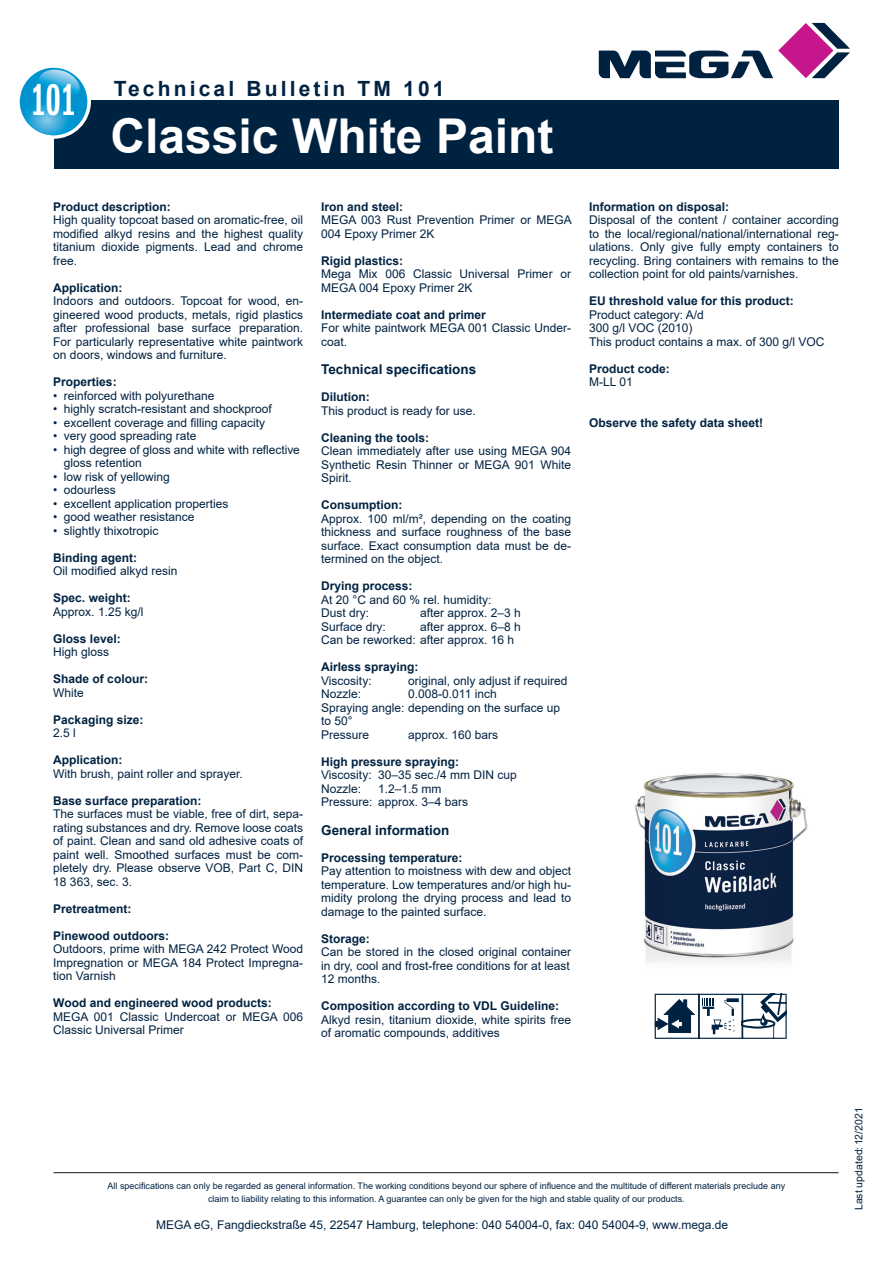
<style>
.page{position:relative;width:893px;height:1263px;background:#fff}
.page>*{position:absolute;margin:0;border:0;box-sizing:border-box;transform-origin:0 0}
.t1{font:700 48px "Arial";color:#fff}
.t2{font:46.2px "ITC Franklin Gothic Std Dm X Cp";color:#fff}
.t3{font:700 21px "Arial";letter-spacing:.15em;color:#002241}
.t4{font:700 13.5px "Arial";color:#002241}
.t5{font:12px/13.5px "Arial";color:#002241;text-align:justify}
.t6{font:700 12px "Arial";color:#002241}
.t7{font:10.5px "Arial";color:#002241}
.t8{font:9px/13.5px "Arial";color:#002241;text-align:center}
</style>
<div class="page">
<div style="left:54px;top:101px;width:784px;height:68px;background:#002241"></div>
<svg style="left:16px;top:64px;width:75px;height:75px"></svg>
<svg style="left:20px;top:68px;width:66px;height:67px"></svg>
<svg style="left:599px;top:23px;width:251px;height:55px"></svg>
<hr style="left:54px;top:1172px;width:784px;height:1px;background:#231f20">
<svg style="left:655px;top:994px;width:132px;height:45px"></svg>
<img style="left:634px;top:773px;width:174px;height:189px">
<h2 class="t2" style="left:31px;top:75px;width:46px">101</h2>
<p class="t3" style="left:114px;top:73px;width:332px">Technical Bulletin TM 101</p>
<p class="t1" style="left:111px;top:102px;width:444px">Classic White Paint</p>
<p class="t6" style="left:53px;top:198px;width:119px">Product description:</p>
<p class="t5" style="left:53px;top:213px;width:251px">High quality topcoat based on aromatic-free, oil modified alkyd resins and the highest quality titanium dioxide pigments. Lead and chrome free.</p>
<p class="t6" style="left:53px;top:279px;width:71px">Application:</p>
<p class="t5" style="left:53px;top:294px;width:251px">Indoors and outdoors. Topcoat for wood, en&shy;gineered wood products, metals, rigid plastics after professional base surface preparation.<br>For particularly representative white paintwork on doors, windows and furniture.</p>
<p class="t6" style="left:53px;top:374px;width:65px">Properties:</p>
<p class="t5" style="left:53px;top:389px;width:163px">• reinforced with polyurethane</p>
<p class="t5" style="left:53px;top:402px;width:220px">• highly scratch-resistant and shockproof</p>
<p class="t5" style="left:53px;top:416px;width:213px">• excellent coverage and filling capacity</p>
<p class="t5" style="left:53px;top:429px;width:145px">• very good spreading rate</p>
<p class="t5" style="left:64px;top:443px;width:238px;text-indent:-10px">• high degree of gloss and white with reflective gloss retention</p>
<p class="t5" style="left:53px;top:470px;width:118px">• low risk of yellowing</p>
<p class="t5" style="left:53px;top:483px;width:64px">• odourless</p>
<p class="t5" style="left:53px;top:497px;width:177px">• excellent application properties</p>
<p class="t5" style="left:53px;top:510px;width:143px">• good weather resistance</p>
<p class="t5" style="left:53px;top:524px;width:107px">• slightly thixotropic</p>
<p class="t6" style="left:53px;top:549px;width:85px">Binding agent:</p>
<p class="t5" style="left:53px;top:564px;width:126px">Oil modified alkyd resin</p>
<p class="t6" style="left:53px;top:590px;width:79px">Spec. weight:</p>
<p class="t5" style="left:53px;top:605px;width:92px">Approx. 1.25 kg/l</p>
<p class="t6" style="left:53px;top:630px;width:69px">Gloss level:</p>
<p class="t5" style="left:53px;top:645px;width:58px">High gloss</p>
<p class="t6" style="left:53px;top:671px;width:96px">Shade of colour:</p>
<p class="t5" style="left:53px;top:686px;width:32px">White</p>
<p class="t6" style="left:53px;top:711px;width:92px">Packaging size:</p>
<p class="t5" style="left:53px;top:726px;width:24px">2.5 l</p>
<p class="t6" style="left:53px;top:752px;width:71px">Application:</p>
<p class="t5" style="left:53px;top:767px;width:191px">With brush, paint roller and sprayer.</p>
<p class="t6" style="left:53px;top:792px;width:150px">Base surface preparation:</p>
<p class="t5" style="left:53px;top:807px;width:251px">The surfaces must be viable, free of dirt, sepa&shy;rating substances and dry. Remove loose coats of paint. Clean and sand old adhesive coats of paint well. Smoothed surfaces must be com&shy;pletely dry. Please observe VOB, Part C, DIN 18 363, sec. 3.</p>
<p class="t6" style="left:53px;top:900px;width:80px">Pretreatment:</p>
<p class="t6" style="left:53px;top:927px;width:118px">Pinewood outdoors:</p>
<p class="t5" style="left:53px;top:942px;width:251px">Outdoors, prime with MEGA 242 Protect Wood Impregnation or MEGA 184 Protect Impregna&shy;tion Varnish</p>
<p class="t6" style="left:53px;top:995px;width:220px">Wood and engineered wood products:</p>
<p class="t5" style="left:53px;top:1010px;width:251px">MEGA 001 Classic Undercoat or MEGA 006<br>Classic Universal Primer</p>
<p class="t6" style="left:321px;top:198px;width:84px">Iron and steel:</p>
<p class="t5" style="left:321px;top:213px;width:252px">MEGA 003 Rust Prevention Primer or MEGA<br>004 Epoxy Primer 2K</p>
<p class="t6" style="left:321px;top:252px;width:84px">Rigid plastics:</p>
<p class="t5" style="left:321px;top:267px;width:251px">Mega Mix 006 Classic Universal Primer or<br>MEGA 004 Epoxy Primer 2K</p>
<p class="t6" style="left:321px;top:306px;width:166px">Intermediate coat and primer</p>
<p class="t5" style="left:321px;top:321px;width:251px">For white paintwork MEGA 001 Classic Under&shy;coat.</p>
<p class="t4" style="left:321px;top:360px;width:157px">Technical specifications</p>
<p class="t6" style="left:321px;top:389px;width:50px">Dilution:</p>
<p class="t5" style="left:321px;top:404px;width:156px">This product is ready for use.</p>
<p class="t6" style="left:321px;top:429px;width:110px">Cleaning the tools:</p>
<p class="t5" style="left:321px;top:444px;width:251px">Clean immediately after use using MEGA 904<br>Synthetic Resin Thinner or MEGA 901 White Spirit.</p>
<p class="t6" style="left:321px;top:497px;width:83px">Consumption:</p>
<p class="t5" style="left:321px;top:512px;width:251px">Approx. 100 ml/m², depending on the coating thickness and surface roughness of the base surface. Exact consumption data must be de&shy;termined on the object.</p>
<p class="t6" style="left:321px;top:578px;width:93px">Drying process:</p>
<p class="t5" style="left:321px;top:593px;width:172px">At 20 °C and 60 % rel. humidity:</p>
<p class="t5" style="left:321px;top:606px;width:50px">Dust dry:</p>
<p class="t5" style="left:420px;top:606px;width:102px">after approx. 2–3 h</p>
<p class="t5" style="left:321px;top:620px;width:66px">Surface dry:</p>
<p class="t5" style="left:420px;top:620px;width:102px">after approx. 6–8 h</p>
<p class="t5" style="left:321px;top:633px;width:195px">Can be reworked: after approx. 16 h</p>
<p class="t6" style="left:321px;top:659px;width:99px">Airless spraying:</p>
<p class="t5" style="left:321px;top:674px;width:52px">Viscosity:</p>
<p class="t5" style="left:408px;top:674px;width:161px">original, only adjust if required</p>
<p class="t5" style="left:321px;top:687px;width:42px">Nozzle:</p>
<p class="t5" style="left:408px;top:687px;width:90px">0.008-0.011 inch</p>
<p class="t5" style="left:321px;top:701px;width:241px">Spraying angle: depending on the surface up to 50°</p>
<p class="t5" style="left:321px;top:728px;width:50px">Pressure</p>
<p class="t5" style="left:408px;top:728px;width:92px">approx. 160 bars</p>
<p class="t6" style="left:321px;top:753px;width:140px">High pressure spraying:</p>
<p class="t5" style="left:321px;top:768px;width:197px">Viscosity: 30–35 sec./4 mm DIN cup</p>
<p class="t5" style="left:321px;top:782px;width:42px">Nozzle:</p>
<p class="t5" style="left:378px;top:782px;width:65px">1.2–1.5 mm</p>
<p class="t5" style="left:321px;top:795px;width:149px">Pressure: approx. 3–4 bars</p>
<p class="t4" style="left:321px;top:820px;width:130px">General information</p>
<p class="t6" style="left:321px;top:849px;width:143px">Processing temperature:</p>
<p class="t5" style="left:321px;top:864px;width:251px">Pay attention to moistness with dew and object temperature. Low temperatures and/or high hu&shy;midity prolong the drying process and lead to damage to the painted surface.</p>
<p class="t6" style="left:321px;top:930px;width:50px">Storage:</p>
<p class="t5" style="left:321px;top:945px;width:251px">Can be stored in the closed original container in dry, cool and frost-free conditions for at least</p>
<p class="t5" style="left:321px;top:972px;width:61px">12 months.</p>
<p class="t6" style="left:321px;top:998px;width:239px">Composition according to VDL Guideline:</p>
<p class="t5" style="left:321px;top:1013px;width:251px">Alkyd resin, titanium dioxide, white spirits free of aromatic compounds, additives</p>
<p class="t6" style="left:589px;top:198px;width:142px">Information on disposal:</p>
<p class="t5" style="left:589px;top:213px;width:251px">Disposal of the content / container according to the local/regional/national/international reg&shy;ulations. Only give fully empty containers to recycling. Bring containers with remains to the collection point for old paints/varnishes.</p>
<p class="t6" style="left:589px;top:293px;width:206px">EU threshold value for this product:</p>
<p class="t5" style="left:589px;top:308px;width:116px">Product category: A/d</p>
<p class="t5" style="left:589px;top:321px;width:105px">300 g/l VOC (2010)</p>
<p class="t5" style="left:589px;top:335px;width:237px">This product contains a max. of 300 g/l VOC</p>
<p class="t6" style="left:589px;top:360px;width:82px">Product code:</p>
<p class="t5" style="left:589px;top:375px;width:45px">M-LL 01</p>
<p class="t6" style="left:589px;top:414px;width:176px">Observe the safety data sheet!</p>
<p class="t8" style="left:108px;top:1179px;width:679px">All specifications can only be regarded as general information. The working conditions beyond our sphere of influence and the multitude of different materials preclude any claim to liability relating to this information. A guarantee can only be given for the high and stable quality of our products.</p>
<p class="t5" style="left:156px;top:1218px;width:573px">MEGA eG, Fangdieckstraße 45, 22547 Hamburg, telephone: 040 54004-0, fax: 040 54004-9, www.mega.de</p>
<p class="t7" style="left:852px;top:1210px;width:104px;rotate:-90deg">Last updated:12/2021</p>
</div>
